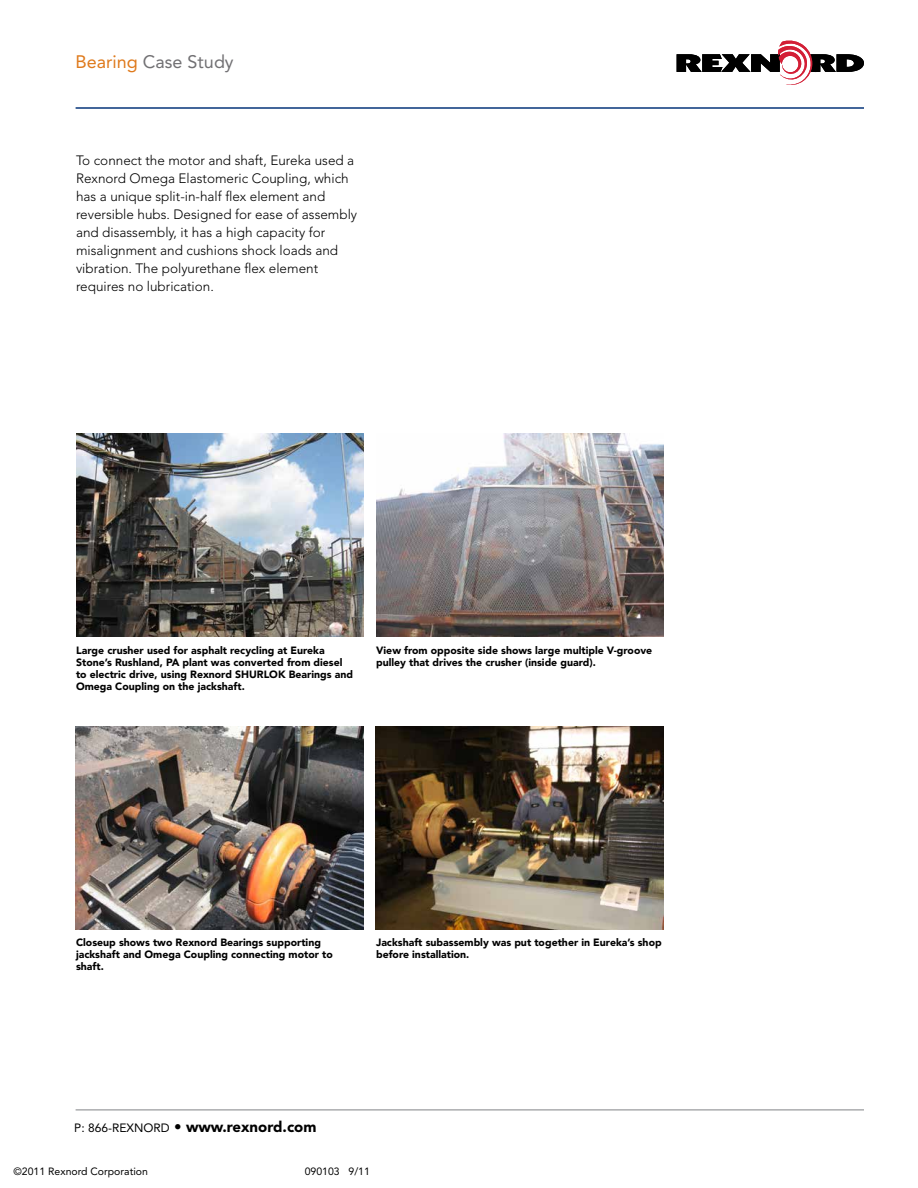
<style>
.page{position:relative;width:918px;height:1188px;background:#fff}
.page>*{position:absolute;margin:0;border:0;box-sizing:border-box;transform-origin:0 0}
.t1{font:18px "Avenir LT Std";color:#717073}
.t2{font:900 15px "Avenir LT Std";color:#000}
.t3{font:300 13.5px/18px "Avenir LT Std";color:#000}
.t4{font:900 10.5px/12px "Avenir LT Std";color:#000}
.t5{font:10.5px "Avenir LT Std";color:#000}
.s1{color:#df7a1c}
.s2{font-weight:400;font-size:12px}
</style>
<div class="page">
<svg style="left:677px;top:40px;width:187px;height:45px"></svg>
<hr style="left:76px;top:1110px;width:788px;height:1px;background:#808285">
<hr style="left:76px;top:107px;width:788px;height:2px;background:#06357a">
<img style="left:76px;top:433px;width:287px;height:203px">
<img style="left:376px;top:433px;width:288px;height:203px">
<img style="left:76px;top:727px;width:287px;height:203px">
<img style="left:376px;top:727px;width:287px;height:203px">
<h1 class="t1" style="left:76px;top:51px;width:160px"><span class="s1">Bearing</span> Case Study</h1>
<p class="t3" style="left:76px;top:151px;width:283px">To connect the motor and shaft, Eureka used a Rexnord Omega Elastomeric Coupling, which has a unique split-in-half flex element and reversible hubs. Designed for ease of assembly and disassembly, it has a high capacity for misalignment and cushions shock loads and vibration. The polyurethane flex element requires no lubrication.</p>
<p class="t4" style="left:76px;top:644px;width:279px">Large crusher used for asphalt recycling at Eureka Stone’s Rushland, PA plant was converted from diesel to electric drive, using Rexnord SHURLOK Bearings and Omega Coupling on the jackshaft.</p>
<p class="t4" style="left:376px;top:644px;width:278px">View from opposite side shows large multiple V-groove pulley that drives the crusher (inside guard).</p>
<p class="t4" style="left:76px;top:937px;width:258px">Closeup shows two Rexnord Bearings supporting jackshaft and Omega Coupling connecting motor to shaft.</p>
<p class="t4" style="left:376px;top:937px;width:287px">Jackshaft subassembly was put together in Eureka’s shop before installation.</p>
<h2 class="t2" style="left:74px;top:1117px;width:244px"><span class="s2">P: 866-REXNORD</span> • www.rexnord.com</h2>
<p class="t5" style="left:14px;top:1165px;width:136px">©2011 Rexnord Corporation</p>
<p class="t5" style="left:305px;top:1165px;width:67px">090103 9/11</p>
</div>
